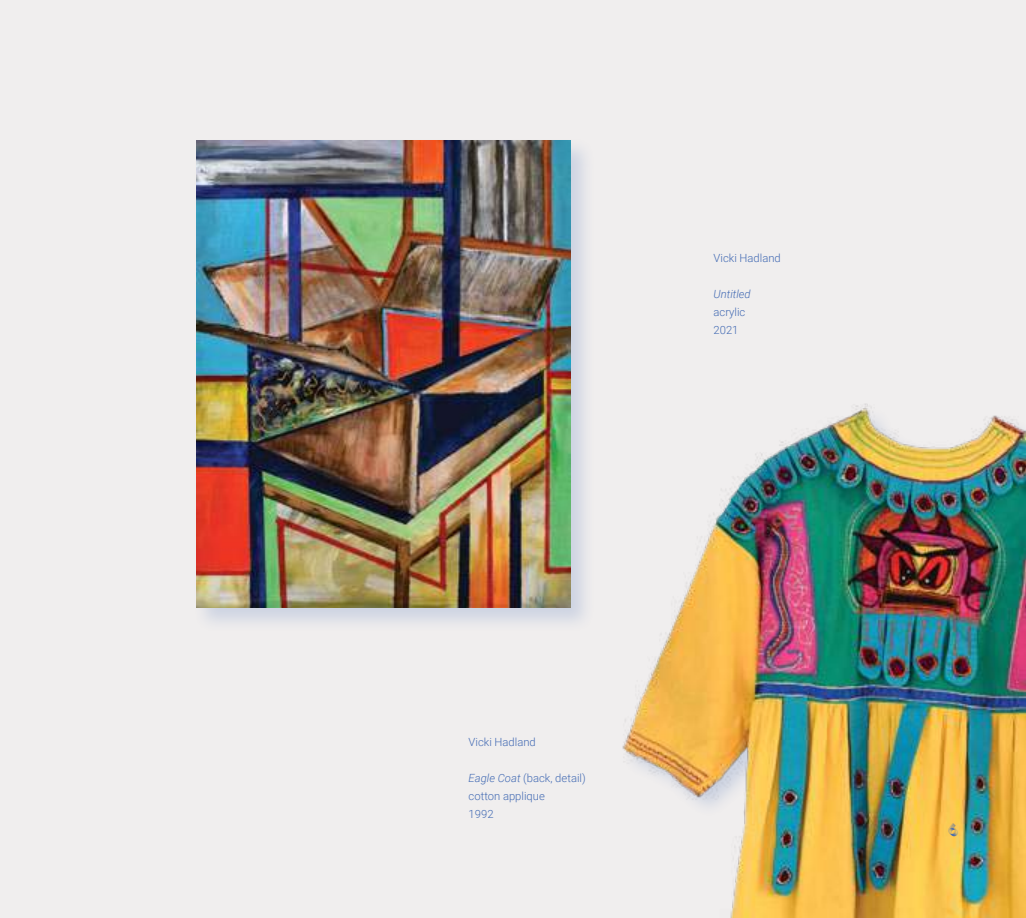
<style>
.page{position:relative;width:1026px;height:918px;background:#f0eeee}
.page>*{position:absolute;margin:0;border:0;box-sizing:border-box;transform-origin:0 0}
.t1{font:16.5px "Rig Light Halftone";color:#426ab3}
.t2{font:300 11.25px/18px "Roboto";color:#426ab3}
.t3{font:italic 300 11.25px "Roboto";color:#426ab3}
.s1{font-style:italic}
</style>
<div class="page">
<img style="left:622px;top:403px;width:404px;height:515px">
<div style="left:193px;top:137px;width:402px;height:496px;background:#426ab3;opacity:.2"></div>
<img style="left:197px;top:140px;width:374px;height:468px">
<p class="t2" style="left:714px;top:248px;width:69px">Vicki Hadland</p>
<p class="t3" style="left:714px;top:286px;width:39px">Untitled</p>
<p class="t2" style="left:714px;top:302px;width:33px">acrylic<br>2021</p>
<p class="t2" style="left:469px;top:732px;width:69px">Vicki Hadland</p>
<p class="t2" style="left:469px;top:768px;width:119px"><span class="s1">Eagle Coat</span> (back, detail) cotton applique<br>1992</p>
<h1 class="t1" style="left:948px;top:820px;width:12px">6</h1>
</div>
